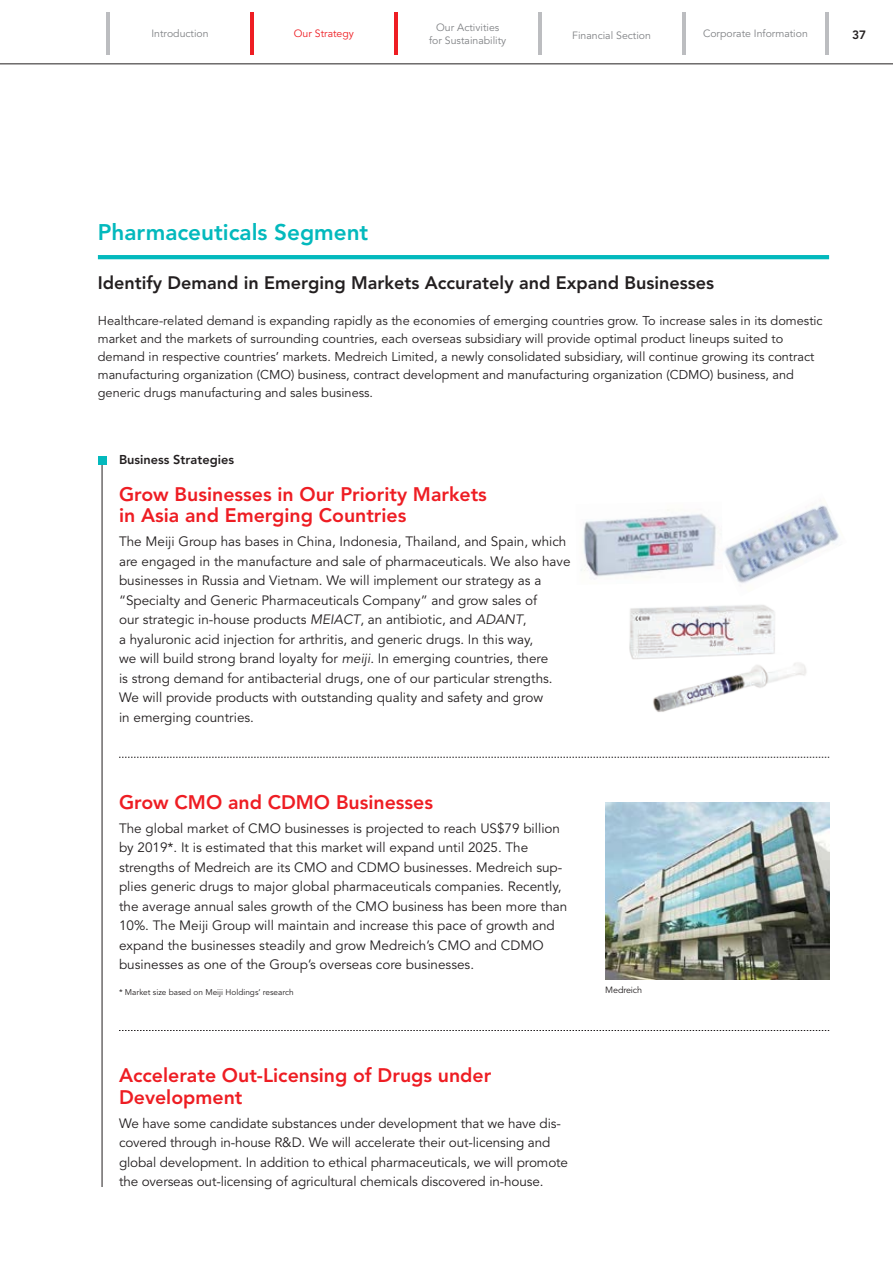
<style>
.page{position:relative;width:893px;height:1263px;background:#fff}
.page>*{position:absolute;margin:0;border:0;box-sizing:border-box;transform-origin:0 0}
.t1{font:800 22.5px "Avenir LT Std";color:#03b9bd}
.t2{font:800 19.5px/21.8px "Avenir LT Std";color:#ee1d23}
.t3{font:800 18px "Avenir LT Std";color:#231f20}
.t4{font:13.5px/19.5px "Avenir LT Std";color:#231f20}
.t5{font:12.75px/18px "Avenir LT Std";color:#231f20}
.t6{font:800 12.75px "Avenir LT Std";color:#231f20}
.t7{font:800 12px "Avenir LT Std";color:#231f20}
.t8{font:10.5px/13.5px "Avenir LT Std";color:#808285;text-align:center}
.t9{font:10.5px "Avenir LT Std";color:#ee1d23}
.t10{font:9px "Avenir LT Std";letter-spacing:-.015em;color:#231f20}
.t11{font:8.25px "Avenir LT Std";color:#231f20}
.s1{font-style:italic}
</style>
<div class="page">
<hr style="left:0;top:64px;width:893px;height:1px;background:#231f20">
<hr style="left:106px;top:13px;width:4px;height:42px;background:#bcbdc0">
<hr style="left:250px;top:13px;width:4px;height:42px;background:#ee1d23">
<hr style="left:394px;top:13px;width:4px;height:42px;background:#ee1d23">
<hr style="left:825px;top:13px;width:4px;height:42px;background:#bcbdc0">
<hr style="left:682px;top:13px;width:3px;height:42px;background:#bcbdc0">
<hr style="left:538px;top:13px;width:3px;height:42px;background:#bcbdc0">
<img style="left:629px;top:605px;width:178px;height:107px">
<hr style="left:102px;top:461px;width:1px;height:726px;background:#231f20">
<div style="left:98px;top:456px;width:8px;height:9px;background:#03b9bd"></div>
<img style="left:581px;top:509px;width:134px;height:68px">
<img style="left:605px;top:802px;width:224px;height:177px">
<hr style="left:98px;top:255px;width:731px;height:4px;background:#03b9bd">
<svg style="left:119px;top:757px;width:710px;height:1px"></svg>
<svg style="left:119px;top:1030px;width:710px;height:1px"></svg>
<img style="left:715px;top:505px;width:124px;height:78px">
<p class="t8" style="left:429px;top:20px;width:79px">Our Activities for Sustainability</p>
<p class="t8" style="left:151px;top:27px;width:59px">Introduction</p>
<p class="t8" style="left:572px;top:29px;width:80px">Financial Section</p>
<p class="t8" style="left:703px;top:27px;width:106px">Corporate Information</p>
<p class="t9" style="left:294px;top:28px;width:62px">Our Strategy</p>
<p class="t7" style="left:852px;top:28px;width:16px">37</p>
<h1 class="t1" style="left:98px;top:219px;width:272px">Pharmaceuticals Segment</h1>
<h3 class="t3" style="left:98px;top:272px;width:618px">Identify Demand in Emerging Markets Accurately and Expand Businesses</h3>
<p class="t5" style="left:98px;top:312px;width:726px">Healthcare-related demand is expanding rapidly as the economies of emerging countries grow. To increase sales in its domestic market and the markets of surrounding countries, each overseas subsidiary will provide optimal product lineups suited to demand in respective countries’ markets. Medreich Limited, a newly consolidated subsidiary, will continue growing its contract manufacturing organization (CMO) business, contract development and manufacturing organization (CDMO) business, and generic drugs manufacturing and sales business.</p>
<p class="t6" style="left:119px;top:452px;width:116px">Business Strategies</p>
<h2 class="t2" style="left:119px;top:483px;width:369px">Grow Businesses in Our Priority Markets in Asia and Emerging Countries</h2>
<p class="t4" style="left:119px;top:532px;width:453px">The Meiji Group has bases in China, Indonesia, Thailand, and Spain, which are engaged in the manufacture and sale of pharmaceuticals. We also have businesses in Russia and Vietnam. We will implement our strategy as a “Specialty and Generic Pharmaceuticals Company” and grow sales of<br>our strategic in-house products <span class="s1">MEIACT</span>, an antibiotic, and <span class="s1">ADANT</span>,<br>a hyaluronic acid injection for arthritis, and generic drugs. In this way,<br>we will build strong brand loyalty for <span class="s1">meiji</span>. In emerging countries, there<br>is strong demand for antibacterial drugs, one of our particular strengths.<br>We will provide products with outstanding quality and safety and grow<br>in emerging countries.</p>
<h2 class="t2" style="left:119px;top:791px;width:316px">Grow CMO and CDMO Businesses</h2>
<p class="t4" style="left:119px;top:819px;width:450px">The global market of CMO businesses is projected to reach US$79 billion by 2019*. It is estimated that this market will expand until 2025. The strengths of Medreich are its CMO and CDMO businesses. Medreich sup&shy;plies generic drugs to major global pharmaceuticals companies. Recently, the average annual sales growth of the CMO business has been more than 10%. The Meiji Group will maintain and increase this pace of growth and expand the businesses steadily and grow Medreich’s CMO and CDMO businesses as one of the Group’s overseas core businesses.</p>
<p class="t11" style="left:119px;top:987px;width:176px">* Market size based on Meiji Holdings’ research</p>
<h2 class="t2" style="left:119px;top:1065px;width:374px">Accelerate Out-Licensing of Drugs under<br>Development</h2>
<p class="t4" style="left:119px;top:1114px;width:451px">We have some candidate substances under development that we have dis&shy;covered through in-house R&amp;D. We will accelerate their out-licensing and global development. In addition to ethical pharmaceuticals, we will promote the overseas out-licensing of agricultural chemicals discovered in-house.</p>
<p class="t10" style="left:605px;top:985px;width:38px">Medreich</p>
</div>
